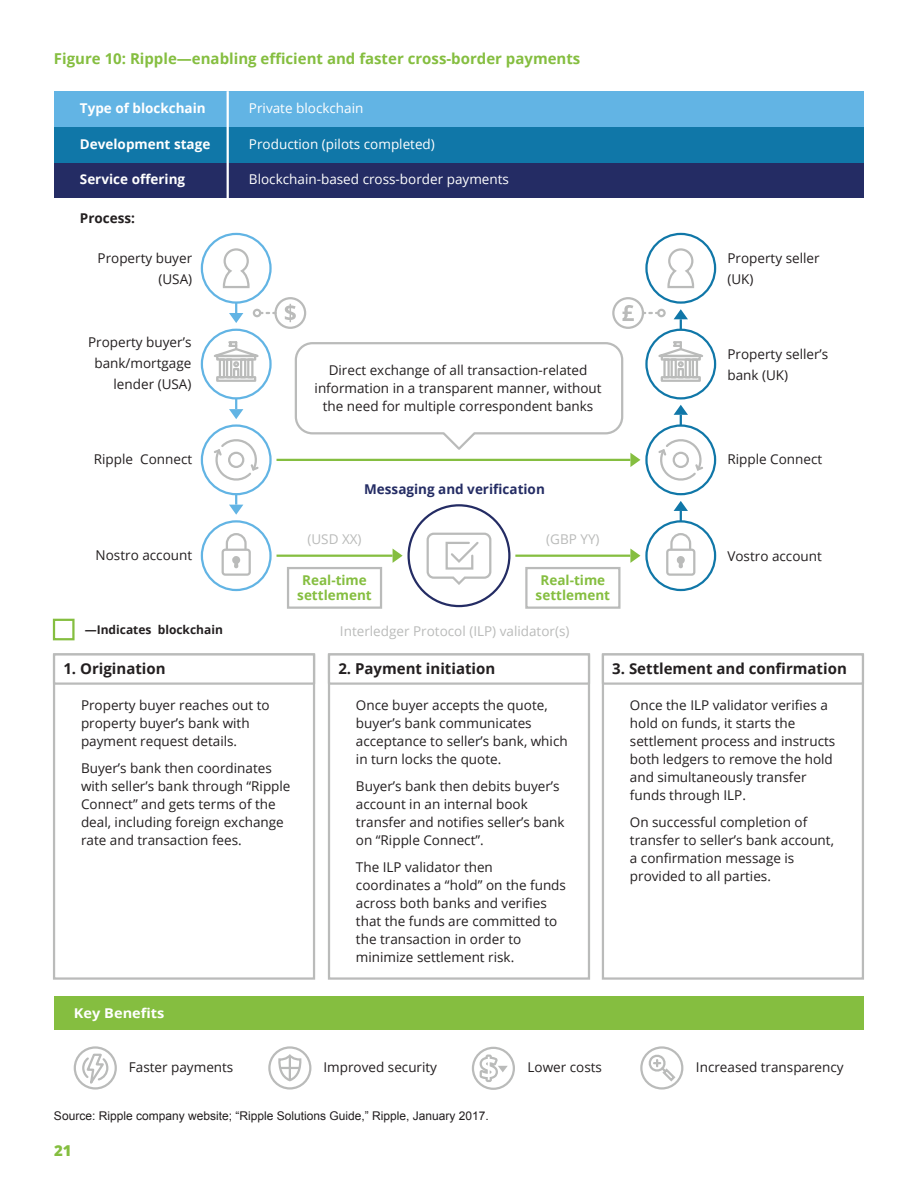
<style>
.page{position:relative;width:918px;height:1188px;background:#fff}
.page>*{position:absolute;margin:0;border:0;box-sizing:border-box;transform-origin:0 0}
.t1{font:700 15px "Open Sans";color:#85be40}
.t2{font:700 15px "Open Sans";color:#231f20}
.t3{font:800 15px "Open Sans";color:#85be40}
.t4{font:13.5px/18px "Open Sans";color:#231f20}
.t5{font:13.5px "Open Sans";color:#fff}
.t6{font:13.5px "Open Sans";color:#babbba}
.t7{font:700 13.5px "Open Sans";color:#fff}
.t8{font:700 13.5px/15px "Open Sans";color:#85be40;text-align:center}
.t9{font:700 13.5px "Open Sans";color:#242c64}
.t10{font:700 13.5px "Open Sans";color:#fff;scale:1.08 1}
.t11{font:700 13.5px "Open Sans";color:#231f20}
.t12{font:12px "Arial";color:#211d1e}
.t13{font:700 12px "Open Sans";color:#231f20}
</style>
<div class="page">
<svg style="left:229px;top:303px;width:14px;height:20px"></svg>
<svg style="left:229px;top:400px;width:14px;height:19px"></svg>
<svg style="left:229px;top:494px;width:14px;height:21px"></svg>
<hr style="left:277px;top:555px;width:116px;height:2px;background:#85be40">
<svg style="left:393px;top:549px;width:10px;height:14px"></svg>
<hr style="left:277px;top:459px;width:353px;height:2px;background:#85be40">
<svg style="left:630px;top:453px;width:10px;height:14px"></svg>
<hr style="left:515px;top:555px;width:115px;height:2px;background:#85be40">
<svg style="left:630px;top:549px;width:10px;height:14px"></svg>
<div style="left:54px;top:996px;width:810px;height:34px;background:#85be40"></div>
<div style="left:54px;top:163px;width:810px;height:35px;background:#242c64"></div>
<div style="left:54px;top:127px;width:810px;height:36px;background:#1077a8"></div>
<div style="left:54px;top:91px;width:810px;height:36px;background:#62b4e4"></div>
<hr style="left:227px;top:91px;width:2px;height:107px;background:#fff">
<div style="left:640px;top:1046px;width:43px;height:44px;border:2px solid #babbba;border-radius:50%"></div>
<svg style="left:646px;top:1052px;width:31px;height:31px"></svg>
<div style="left:268px;top:1046px;width:43px;height:44px;border:2px solid #babbba;border-radius:50%"></div>
<div style="left:472px;top:1047px;width:43px;height:43px;border:2px solid #babbba;border-radius:50%"></div>
<svg style="left:480px;top:1055px;width:28px;height:27px"></svg>
<svg style="left:277px;top:1053px;width:25px;height:30px"></svg>
<hr style="left:289px;top:1056px;width:2px;height:24px;background:#babbba">
<hr style="left:280px;top:1067px;width:20px;height:2px;background:#babbba">
<div style="left:74px;top:1046px;width:43px;height:44px;border:2px solid #babbba;border-radius:50%"></div>
<svg style="left:81px;top:1053px;width:29px;height:33px"></svg>
<div style="left:328px;top:653px;width:262px;height:327px;border:2px solid #babbba"></div>
<div style="left:328px;top:653px;width:262px;height:32px;background:#fff;border:2px solid #babbba"></div>
<div style="left:53px;top:653px;width:262px;height:327px;border:2px solid #babbba"></div>
<div style="left:53px;top:653px;width:262px;height:32px;background:#fff;border:2px solid #babbba"></div>
<div style="left:602px;top:653px;width:262px;height:327px;border:2px solid #babbba"></div>
<div style="left:602px;top:653px;width:262px;height:32px;background:#fff;border:2px solid #babbba"></div>
<div style="left:201px;top:233px;width:71px;height:71px;border:2px solid #62b4e4;border-radius:50%"></div>
<div style="left:201px;top:329px;width:71px;height:71px;border:2px solid #62b4e4;border-radius:50%"></div>
<div style="left:201px;top:424px;width:71px;height:71px;border:2px solid #62b4e4;border-radius:50%"></div>
<div style="left:201px;top:520px;width:71px;height:71px;border:2px solid #62b4e4;border-radius:50%"></div>
<svg style="left:674px;top:501px;width:14px;height:20px"></svg>
<svg style="left:674px;top:405px;width:14px;height:19px"></svg>
<svg style="left:674px;top:309px;width:14px;height:21px"></svg>
<div style="left:645px;top:520px;width:71px;height:71px;border:2px solid #1077a8;border-radius:50%"></div>
<div style="left:645px;top:424px;width:71px;height:71px;border:2px solid #1077a8;border-radius:50%"></div>
<div style="left:645px;top:329px;width:71px;height:71px;border:2px solid #1077a8;border-radius:50%"></div>
<div style="left:645px;top:233px;width:71px;height:71px;border:2px solid #1077a8;border-radius:50%"></div>
<div style="left:407px;top:504px;width:104px;height:103px;border:2px solid #242c64;border-radius:50%"></div>
<svg style="left:214px;top:439px;width:45px;height:42px"></svg>
<div style="left:228px;top:452px;width:16px;height:16px;border:2px solid #babbba;border-radius:50%"></div>
<svg style="left:658px;top:439px;width:45px;height:42px"></svg>
<div style="left:673px;top:452px;width:16px;height:16px;border:2px solid #babbba;border-radius:50%"></div>
<div style="left:525px;top:567px;width:96px;height:42px;border:2px solid #babbba"></div>
<div style="left:287px;top:567px;width:95px;height:42px;border:2px solid #babbba"></div>
<svg style="left:294px;top:342px;width:330px;height:108px"></svg>
<div style="left:53px;top:619px;width:22px;height:21px;border:2px solid #85be40"></div>
<div style="left:274px;top:297px;width:32px;height:32px;border:2px solid #babbba;border-radius:50%"></div>
<svg style="left:261px;top:312px;width:15px;height:2px"></svg>
<div style="left:612px;top:297px;width:32px;height:32px;border:2px solid #babbba;border-radius:50%"></div>
<svg style="left:643px;top:312px;width:14px;height:2px"></svg>
<svg style="left:285px;top:304px;width:11px;height:18px"></svg>
<svg style="left:622px;top:305px;width:12px;height:16px"></svg>
<div style="left:657px;top:309px;width:9px;height:8px;border:2px solid #babbba;border-radius:50%"></div>
<div style="left:253px;top:309px;width:8px;height:8px;border:2px solid #babbba;border-radius:50%"></div>
<div style="left:216px;top:376px;width:40px;height:6px;border:2px solid #babbba"></div>
<div style="left:226px;top:358px;width:6px;height:20px;border:2px solid #babbba"></div>
<div style="left:240px;top:358px;width:6px;height:20px;border:2px solid #babbba"></div>
<div style="left:219px;top:358px;width:6px;height:20px;border:2px solid #babbba"></div>
<div style="left:247px;top:358px;width:6px;height:20px;border:2px solid #babbba"></div>
<div style="left:233px;top:368px;width:6px;height:10px;border:2px solid #babbba"></div>
<svg style="left:201px;top:340px;width:71px;height:27px"></svg>
<div style="left:661px;top:376px;width:40px;height:6px;border:2px solid #babbba"></div>
<div style="left:671px;top:358px;width:6px;height:20px;border:2px solid #babbba"></div>
<div style="left:685px;top:358px;width:6px;height:20px;border:2px solid #babbba"></div>
<div style="left:663px;top:358px;width:7px;height:20px;border:2px solid #babbba"></div>
<div style="left:692px;top:358px;width:6px;height:20px;border:2px solid #babbba"></div>
<div style="left:678px;top:368px;width:6px;height:10px;border:2px solid #babbba"></div>
<svg style="left:645px;top:340px;width:71px;height:27px"></svg>
<svg style="left:222px;top:248px;width:28px;height:41px"></svg>
<svg style="left:667px;top:248px;width:28px;height:41px"></svg>
<svg style="left:426px;top:532px;width:66px;height:53px"></svg>
<div style="left:222px;top:549px;width:29px;height:27px;border:2px solid #babbba;border-radius:3px"></div>
<svg style="left:225px;top:533px;width:23px;height:35px"></svg>
<div style="left:666px;top:549px;width:29px;height:27px;border:2px solid #babbba;border-radius:3px"></div>
<svg style="left:669px;top:533px;width:23px;height:35px"></svg>
<p class="t1" style="left:54px;top:48px;width:528px">Figure 10: Ripple—enabling efficient and faster cross-border payments</p>
<p class="t7" style="left:80px;top:98px;width:127px">Type of blockchain</p>
<p class="t5" style="left:249px;top:99px;width:116px">Private blockchain</p>
<p class="t5" style="left:249px;top:135px;width:187px">Production (pilots completed)</p>
<p class="t5" style="left:249px;top:170px;width:262px">Blockchain-based cross-border payments</p>
<p class="t7" style="left:80px;top:134px;width:132px">Development stage</p>
<p class="t7" style="left:80px;top:170px;width:107px">Service offering</p>
<p class="t11" style="left:80px;top:209px;width:57px">Process:</p>
<p class="t4" style="left:98px;top:247px;width:96px;line-height:21px;text-align:right">Property buyer (USA)</p>
<p class="t4" style="left:88px;top:331px;width:105px;line-height:21px;text-align:right">Property buyer’s bank/mortgage lender (USA)</p>
<p class="t4" style="left:94px;top:449px;width:100px">Ripple Connect</p>
<p class="t4" style="left:96px;top:545px;width:98px">Nostro account</p>
<p class="t13" style="left:85px;top:621px;width:140px">―Indicates blockchain</p>
<p class="t4" style="left:315px;top:361px;width:289px;text-align:center">Direct exchange of all transaction-related information in a transparent manner, without the need for multiple correspondent banks</p>
<p class="t9" style="left:364px;top:480px;width:182px">Messaging and verification</p>
<p class="t6" style="left:307px;top:530px;width:56px">(USD XX)</p>
<p class="t6" style="left:546px;top:530px;width:55px">(GBP YY)</p>
<p class="t8" style="left:297px;top:573px;width:76px">Real-time settlement</p>
<p class="t8" style="left:536px;top:573px;width:76px">Real-time settlement</p>
<p class="t6" style="left:340px;top:622px;width:231px">Interledger Protocol (ILP) validator(s)</p>
<p class="t4" style="left:727px;top:247px;width:94px;line-height:21px">Property seller (UK)</p>
<p class="t4" style="left:727px;top:343px;width:102px;line-height:21px">Property seller’s bank (UK)</p>
<p class="t4" style="left:727px;top:450px;width:96px">Ripple Connect</p>
<p class="t4" style="left:727px;top:547px;width:96px">Vostro account</p>
<p class="t2" style="left:63px;top:658px;width:104px">1. Origination</p>
<p class="t2" style="left:338px;top:658px;width:158px">2. Payment initiation</p>
<p class="t2" style="left:612px;top:658px;width:236px">3. Settlement and confirmation</p>
<p class="t4" style="left:81px;top:695px;width:190px">Property buyer reaches out to property buyer’s bank with payment request details.</p>
<p class="t4" style="left:81px;top:758px;width:211px">Buyer’s bank then coordinates with seller’s bank through “Ripple<br>Connect” and gets terms of the deal, including foreign exchange rate and transaction fees.</p>
<p class="t4" style="left:630px;top:695px;width:207px">Once the ILP validator verifies a hold on funds, it starts the settlement process and instructs both ledgers to remove the hold and simultaneously transfer funds through ILP.</p>
<p class="t4" style="left:630px;top:812px;width:206px">On successful completion of transfer to seller’s bank account, a confirmation message is provided to all parties.</p>
<p class="t4" style="left:356px;top:695px;width:213px">Once buyer accepts the quote, buyer’s bank communicates acceptance to seller’s bank, which in turn locks the quote.</p>
<p class="t4" style="left:356px;top:776px;width:210px">Buyer’s bank then debits buyer’s account in an internal book transfer and notifies seller’s bank on “Ripple Connect”.</p>
<p class="t4" style="left:356px;top:857px;width:212px">The ILP validator then coordinates a “hold” on the funds across both banks and verifies that the funds are committed to the transaction in order to minimize settlement risk.</p>
<p class="t10" style="left:74px;top:1004px;width:85px">Key Benefits</p>
<p class="t4" style="left:129px;top:1058px;width:106px">Faster payments</p>
<p class="t4" style="left:324px;top:1058px;width:115px">Improved security</p>
<p class="t4" style="left:528px;top:1058px;width:76px">Lower costs</p>
<p class="t4" style="left:696px;top:1058px;width:149px">Increased transparency</p>
<p class="t12" style="left:54px;top:1108px;width:436px">Source: Ripple company website; “Ripple Solutions Guide,” Ripple, January 2017.</p>
<p class="t3" style="left:54px;top:1139px;width:19px">21</p>
</div>
